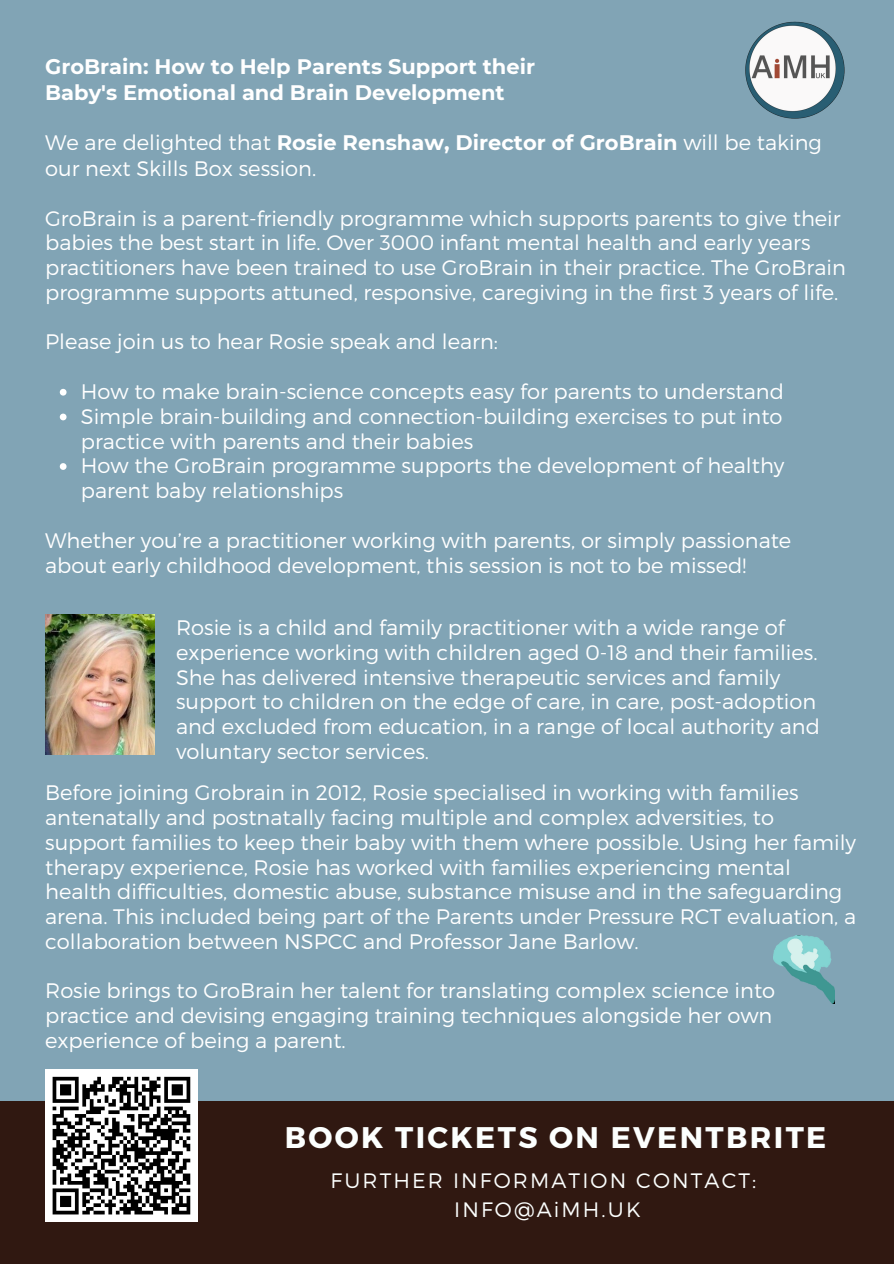
<style>
.page{position:relative;width:894px;height:1264px;background:#fff}
.page>*{position:absolute;margin:0;border:0;box-sizing:border-box;transform-origin:0 0}
.t1{font:700 29.85px "Montserrat";letter-spacing:.08em;color:#fcfffe}
.t2{font:300 21px/24.8px "Montserrat";color:#fff}
.t3{font:700 21px/25.8px "Montserrat";color:#fff}
.t4{font:300 20.85px "Montserrat";letter-spacing:.1em;color:#fcfffe}
.s1{font-weight:700}
</style>
<div class="page">
<div style="left:0;top:0;width:893px;height:1154px;background:#81a4b5"></div>
<div style="left:0;top:1101px;width:893px;height:162px;background:#301811"></div>
<svg style="left:60px;top:389px;width:6px;height:6px"></svg>
<svg style="left:60px;top:413px;width:6px;height:7px"></svg>
<svg style="left:60px;top:463px;width:6px;height:7px"></svg>
<img style="left:745px;top:21px;width:99px;height:98px">
<div style="left:45px;top:1069px;width:153px;height:152px;background:#fff"></div>
<svg style="left:52px;top:1076px;width:139px;height:139px"></svg>
<img style="left:45px;top:614px;width:109px;height:140px">
<img style="left:773px;top:935px;width:61px;height:68px">
<p class="t3" style="left:45px;top:53px;width:491px">GroBrain: How to Help Parents Support their<br>Baby's Emotional and Brain Development</p>
<p class="t2" style="left:45px;top:129px;width:778px;line-height:25.8px">We are delighted that <span class="s1">Rosie Renshaw, Director of GroBrain</span> will be taking our next Skills Box session.</p>
<p class="t2" style="left:45px;top:205px;width:802px">GroBrain is a parent-friendly programme which supports parents to give their babies the best start in life. Over 3000 infant mental health and early years practitioners have been trained to use GroBrain in their practice. The GroBrain programme supports attuned, responsive, caregiving in the first 3 years of life.</p>
<p class="t2" style="left:45px;top:328px;width:454px">Please join us to hear Rosie speak and learn:</p>
<p class="t2" style="left:81px;top:378px;width:705px">How to make brain-science concepts easy for parents to understand Simple brain-building and connection-building exercises to put into practice with parents and their babies<br>How the GroBrain programme supports the development of healthy parent baby relationships</p>
<p class="t2" style="left:45px;top:526px;width:747px;line-height:25.8px">Whether you’re a practitioner working with parents, or simply passionate about early childhood development, this session is not to be missed!</p>
<p class="t2" style="left:176px;top:614px;width:645px">Rosie is a child and family practitioner with a wide range of experience working with children aged 0-18 and their families.<br>She has delivered intensive therapeutic services and family support to children on the edge of care, in care, post-adoption and excluded from education, in a range of local authority and voluntary sector services.</p>
<p class="t2" style="left:45px;top:779px;width:812px">Before joining Grobrain in 2012, Rosie specialised in working with families antenatally and postnatally facing multiple and complex adversities, to support families to keep their baby with them where possible. Using her family therapy experience, Rosie has worked with families experiencing mental health difficulties, domestic abuse, substance misuse and in the safeguarding arena. This included being part of the Parents under Pressure RCT evaluation, a collaboration between NSPCC and Professor Jane Barlow.</p>
<p class="t2" style="left:45px;top:977px;width:731px">Rosie brings to GroBrain her talent for translating complex science into practice and devising engaging training techniques alongside her own experience of being a parent.</p>
<p class="t1" style="left:285px;top:1117px;width:543px">BOOK TICKETS ON EVENTBRITE</p>
<p class="t4" style="left:330px;top:1166px;width:427px">FURTHER INFORMATION CONTACT:</p>
<p class="t4" style="left:454px;top:1196px;width:188px">INFO@AiMH.UK</p>
</div>
